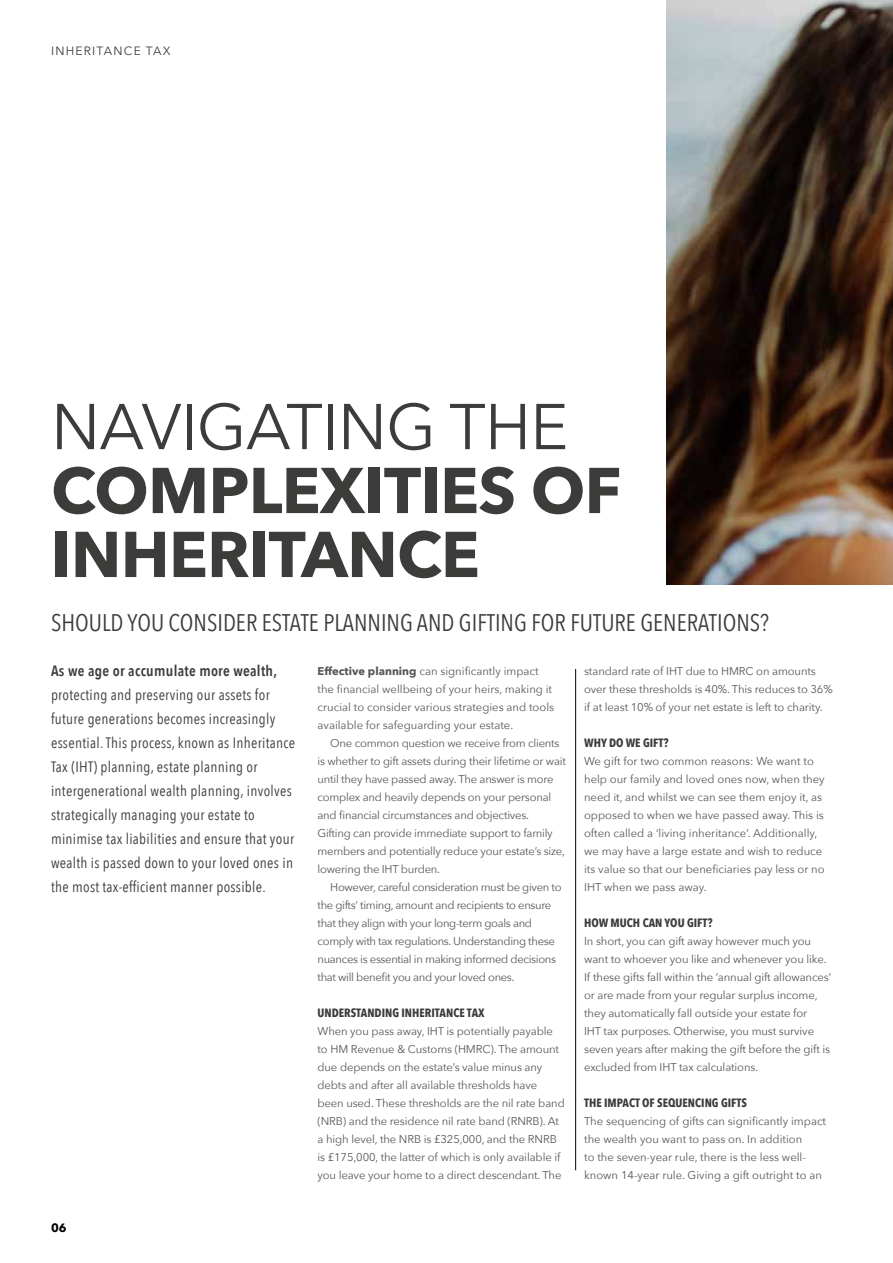
<style>
.page{position:relative;width:893px;height:1263px;background:#fff}
.page>*{position:absolute;margin:0;border:0;box-sizing:border-box;transform-origin:0 0}
.t1{font:700 63.9px/63.9px "Avenir Next";letter-spacing:-.01em;color:#3c3c3b}
.t2{font:63.9px "Avenir Next";letter-spacing:-.01em;color:#3c3c3b}
.t3{font:24px "Avenir Next Condensed";color:#3c3c3b}
.t4{font:15px/24px "Avenir Next Condensed";letter-spacing:.02em;color:#3c3c3b}
.t5{font:600 15px "Avenir Next Condensed";letter-spacing:.02em;color:#3c3c3b}
.t6{font:700 12px "Avenir Next Condensed";color:#3c3c3b}
.t7{font:12px "Avenir Next";letter-spacing:.1em;color:#3c3c3b}
.t8{font:700 12px "Avenir Next";color:#000}
.t9{font:11.25px/18px "Avenir Next";letter-spacing:-.01em;color:#575756}
.t10{font:11.25px/18px "Avenir Next";letter-spacing:-.03em;color:#575756}
.s1{font-weight:700}
</style>
<div class="page">
<img style="left:666px;top:0;width:227px;height:584px">
<hr style="left:575px;top:669px;width:1px;height:501px;background:#000">
<p class="t7" style="left:51px;top:40px;width:121px">INHERITANCE TAX</p>
<h1 class="t2" style="left:51px;top:373px;width:518px">NAVIGATING THE</h1>
<h1 class="t1" style="left:51px;top:458px;width:572px">COMPLEXITIES OF<br>INHERITANCE</h1>
<h2 class="t3" style="left:51px;top:602px;width:720px">SHOULD YOU CONSIDER ESTATE PLANNING AND GIFTING FOR FUTURE GENERATIONS?</h2>
<h3 class="t5" style="left:51px;top:657px;width:228px">As we age or accumulate more wealth,</h3>
<p class="t4" style="left:51px;top:682px;width:246px">protecting and preserving our assets for future generations becomes increasingly essential. This process, known as Inheritance Tax (IHT) planning, estate planning or intergenerational wealth planning, involves strategically managing your estate to minimise tax liabilities and ensure that your wealth is passed down to your loved ones in the most tax-efficient manner possible.</p>
<p class="t8" style="left:51px;top:1218px;width:17px">06</p>
<p class="t9" style="left:317px;top:662px;width:238px"><span class="s1">Effective planning</span> can significantly impact the financial wellbeing of your heirs, making it crucial to consider various strategies and tools available for safeguarding your estate.</p>
<p class="t9" style="left:317px;top:734px;width:250px;text-indent:13px">One common question we receive from clients is whether to gift assets during their lifetime or wait until they have passed away. The answer is more complex and heavily depends on your personal and financial circumstances and objectives.<br>Gifting can provide immediate support to family members and potentially reduce your estate’s size, lowering the IHT burden.</p>
<p class="t10" style="left:317px;top:878px;width:246px;text-indent:13px">However, careful consideration must be given to the gifts’ timing, amount and recipients to ensure that they align with your long-term goals and comply with tax regulations. Understanding these nuances is essential in making informed decisions that will benefit you and your loved ones.</p>
<p class="t6" style="left:317px;top:1005px;width:169px">UNDERSTANDING INHERITANCE TAX</p>
<p class="t9" style="left:317px;top:1022px;width:249px">When you pass away, IHT is potentially payable to HM Revenue &amp; Customs (HMRC). The amount due depends on the estate’s value minus any debts and after all available thresholds have been used. These thresholds are the nil rate band (NRB) and the residence nil rate band (RNRB). At a high level, the NRB is £325,000, and the RNRB is £175,000, the latter of which is only available if you leave your home to a direct descendant. The</p>
<p class="t9" style="left:584px;top:662px;width:250px">standard rate of IHT due to HMRC on amounts over these thresholds is 40%. This reduces to 36% if at least 10% of your net estate is left to charity.</p>
<p class="t6" style="left:584px;top:735px;width:86px">WHY DO WE GIFT?</p>
<p class="t9" style="left:584px;top:752px;width:242px">We gift for two common reasons: We want to help our family and loved ones now, when they need it, and whilst we can see them enjoy it, as opposed to when we have passed away. This is often called a ‘living inheritance’. Additionally, we may have a large estate and wish to reduce its value so that our beneficiaries pay less or no IHT when we pass away.</p>
<p class="t6" style="left:584px;top:915px;width:130px">HOW MUCH CAN YOU GIFT?</p>
<p class="t9" style="left:584px;top:932px;width:249px">In short, you can gift away however much you want to whoever you like and whenever you like.<br>If these gifts fall within the ‘annual gift allowances’ or are made from your regular surplus income, they automatically fall outside your estate for<br>IHT tax purposes. Otherwise, you must survive seven years after making the gift before the gift is excluded from IHT tax calculations.</p>
<p class="t6" style="left:584px;top:1095px;width:164px">THE IMPACT OF SEQUENCING GIFTS</p>
<p class="t9" style="left:584px;top:1112px;width:244px">The sequencing of gifts can significantly impact the wealth you want to pass on. In addition<br>to the seven-year rule, there is the less well&shy;known 14-year rule. Giving a gift outright to an</p>
</div>
